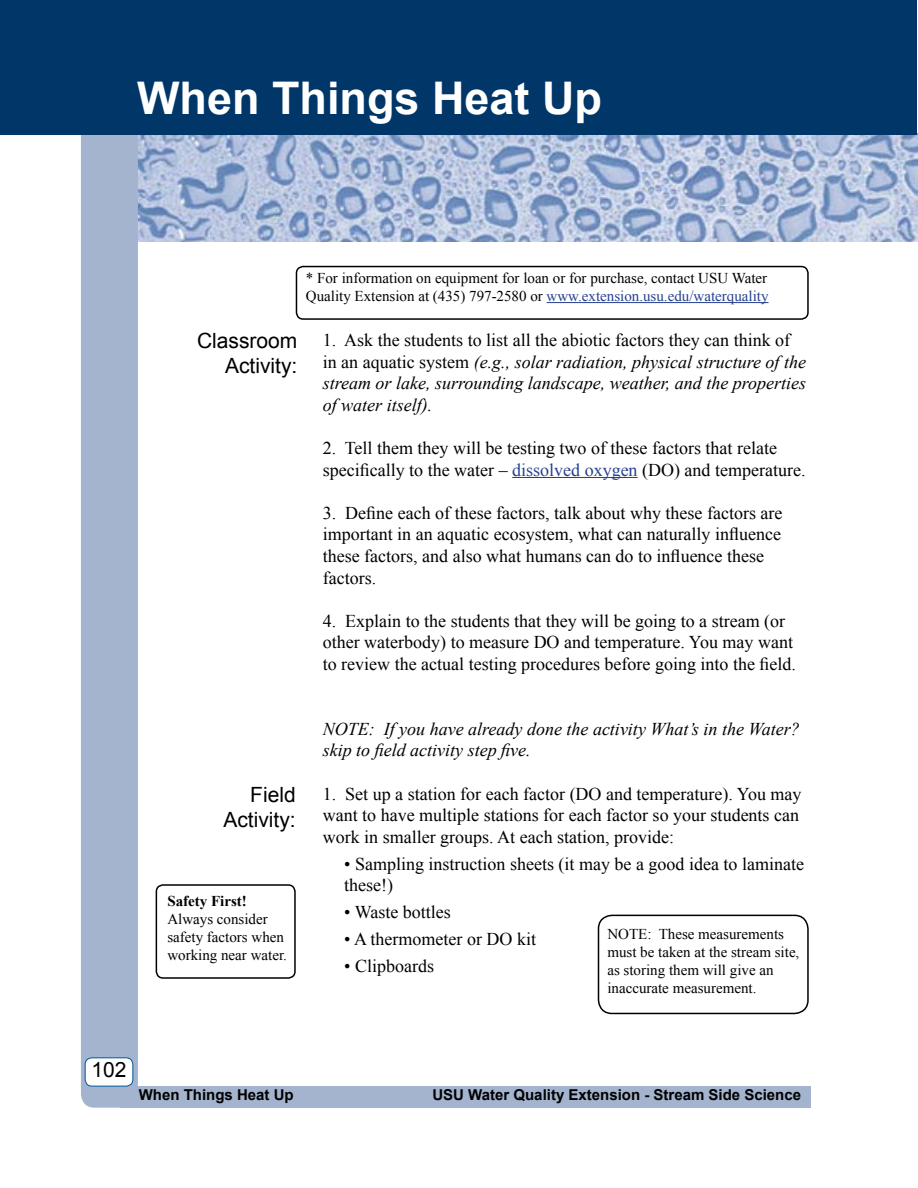
<style>
.page{position:relative;width:918px;height:1188px;background:#fff}
.page>*{position:absolute;margin:0;border:0;box-sizing:border-box;transform-origin:0 0}
.Headline{font:700 45px "Arial";color:#fff}
.header_1{font:21px "Arial";color:#000}
.Arial_14{font:21px "Arial";color:#000}
.t1{font:18px/21.6px "Times New Roman";color:#000}
.t2{font:italic 18px/21.6px "Times New Roman";color:#000}
.Subhead_1{font:15px/18px "Times New Roman";color:#000}
.Arial_10{font:700 15px "Arial";color:#000}
.Headline-2{font:700 15px "Arial";color:#000}
.Subhead_1-2{font:700 15px "Times New Roman";color:#000}
.s1{color:#25408f}
.s2{font-style:normal}
</style>
<div class="page">
<img style="left:138px;top:133px;width:780px;height:108px">
<div style="left:81px;top:112px;width:57px;height:996px;background:#a4b4ce;border-radius:14px"></div>
<div style="left:0;top:0;width:917px;height:135px;background:#003768"></div>
<div style="left:121px;top:1086px;width:690px;height:22px;background:#a4b4ce"></div>
<div style="left:85px;top:1058px;width:48px;height:28px;background:#fff;border-radius:7px"></div>
<div style="left:85px;top:1058px;width:48px;height:28px;border:1px solid #005699;border-radius:7px"></div>
<div style="left:156px;top:884px;width:140px;height:95px;border:2px solid #000;border-radius:7px"></div>
<hr style="left:512px;top:477px;width:126px;height:1px;background:#25408f">
<div style="left:296px;top:266px;width:513px;height:54px;border:2px solid #000;border-radius:7px"></div>
<hr style="left:547px;top:302px;width:222px;height:1px;background:#25408f">
<div style="left:598px;top:915px;width:211px;height:99px;border:2px solid #000;border-radius:13px"></div>
<p class="Headline" style="left:137px;top:68px;width:467px">When Things Heat Up</p>
<p class="Subhead_1" style="left:306px;top:269px;width:464px">* For information on equipment for loan or for purchase, contact USU Water<br>Quality Extension at (435) 797-2580 or <span class="s1">www.extension.usu.edu/waterquality</span></p>
<p class="header_1" style="left:197px;top:327px;width:102px">Classroom</p>
<p class="header_1" style="left:225px;top:352px;width:74px">Activity:</p>
<p class="t2" style="left:323px;top:329px;width:485px"><span class="s2">1. Ask the students to list all the abiotic factors they can think of in an aquatic system</span> (e.g., solar radiation, physical structure of the stream or lake, surrounding landscape, weather, and the properties of water itself).</p>
<p class="t1" style="left:323px;top:437px;width:484px">2. Tell them they will be testing two of these factors that relate specifically to the water – <span class="s1">dissolved oxygen</span> (DO) and temperature.</p>
<p class="t1" style="left:323px;top:502px;width:461px;text-align:justify">3. Define each of these factors, talk about why these factors are important in an aquatic ecosystem, what can naturally influence these factors, and also what humans can do to influence these</p>
<p class="t1" style="left:323px;top:566px;width:55px">factors.</p>
<p class="t1" style="left:323px;top:610px;width:475px">4. Explain to the students that they will be going to a stream (or other waterbody) to measure DO and temperature. You may want to review the actual testing procedures before going into the field.</p>
<p class="header_1" style="left:250px;top:780px;width:47px">Field</p>
<p class="header_1" style="left:223px;top:806px;width:74px">Activity:</p>
<p class="Subhead_1-2" style="left:167px;top:890px;width:81px">Safety First!</p>
<p class="Subhead_1" style="left:167px;top:909px;width:121px">Always consider safety factors when working near water.</p>
<p class="t2" style="left:323px;top:717px;width:479px">NOTE: If you have already done the activity What’s in the Water? skip to field activity step five.</p>
<p class="t1" style="left:323px;top:782px;width:480px">1. Set up a station for each factor (DO and temperature). You may want to have multiple stations for each factor so your students can work in smaller groups. At each station, provide:</p>
<p class="t1" style="left:344px;top:853px;width:461px">• Sampling instruction sheets (it may be a good idea to laminate these!)</p>
<p class="t1" style="left:344px;top:901px;width:108px">• Waste bottles</p>
<p class="t1" style="left:344px;top:928px;width:193px">• A thermometer or DO kit</p>
<p class="t1" style="left:344px;top:955px;width:91px">• Clipboards</p>
<p class="Subhead_1" style="left:607px;top:924px;width:194px">NOTE: These measurements must be taken at the stream site, as storing them will give an inaccurate measurement.</p>
<p class="Arial_14" style="left:91px;top:1056px;width:37px">102</p>
<p class="Headline-2" style="left:139px;top:1085px;width:157px">When Things Heat Up</p>
<p class="Arial_10" style="left:432px;top:1085px;width:370px">USU Water Quality Extension - Stream Side Science</p>
</div>
